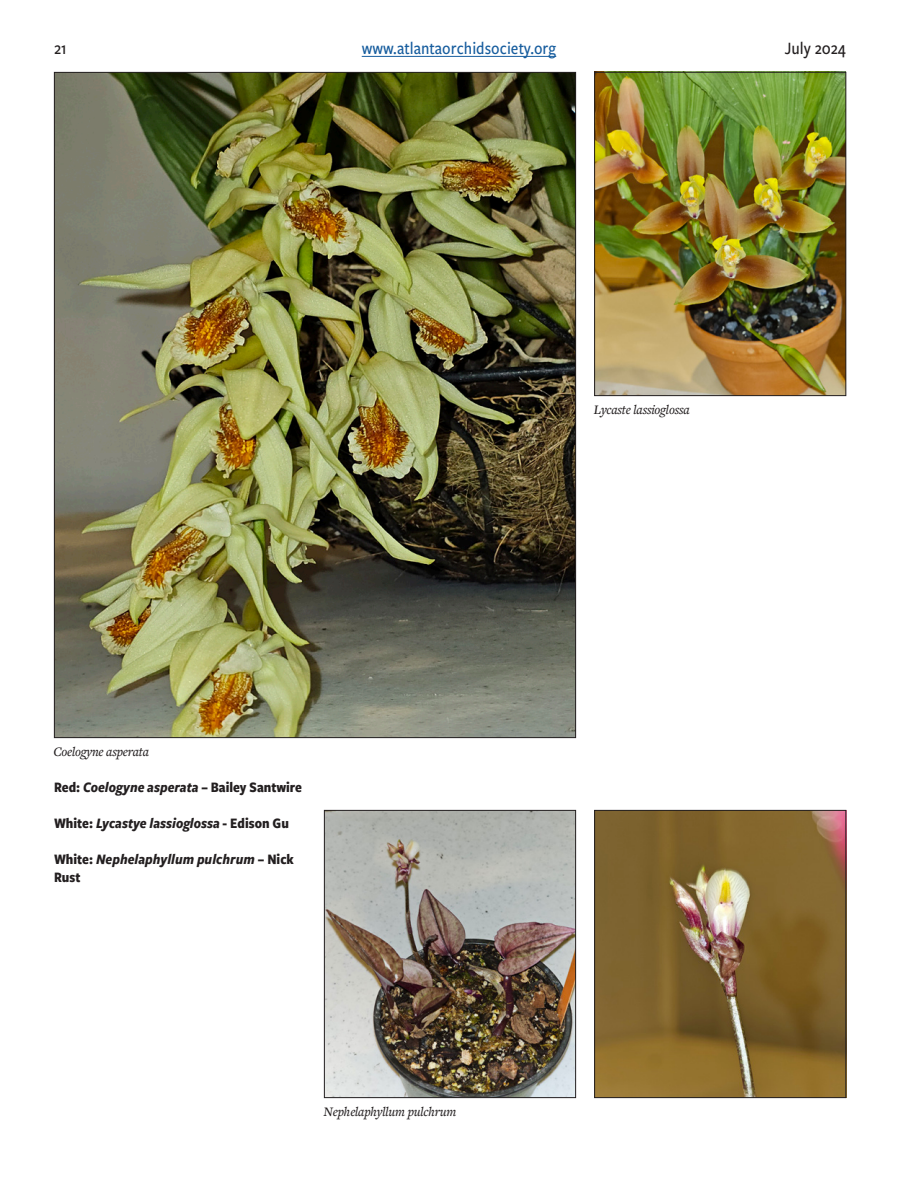
<style>
.page{position:relative;width:918px;height:1188px;background:#fff}
.page>*{position:absolute;margin:0;border:0;box-sizing:border-box;transform-origin:0 0}
.t1{font:500 18px "Freight Sans Cnd Pro";color:#175d9e}
.t2{font:500 18px "Freight Sans Cnd Pro";color:#231f20}
.ribbon_title{font:italic 700 15px/18px "Freight Sans Cnd Pro";color:#231f20}
.ribbon_title-2{font:700 15px "Freight Sans Cnd Pro";color:#231f20}
.t3{font:italic 500 13.5px "Freight Text Pro";letter-spacing:-.02em;color:#231f20}
.s1{font-style:italic}
.s2{font-style:normal}
</style>
<div class="page">
<hr style="left:362px;top:56px;width:194px;height:1px;background:#175d9e">
<img style="left:596px;top:74px;width:248px;height:320px">
<div style="left:594px;top:72px;width:252px;height:324px;border:1px solid #231f20"></div>
<img style="left:596px;top:812px;width:248px;height:284px">
<div style="left:594px;top:810px;width:252px;height:288px;border:1px solid #231f20"></div>
<img style="left:326px;top:812px;width:248px;height:284px">
<div style="left:324px;top:810px;width:252px;height:288px;border:1px solid #231f20"></div>
<img style="left:56px;top:74px;width:518px;height:662px">
<p class="t2" style="left:54px;top:36px;width:14px">21</p>
<p class="t1" style="left:362px;top:36px;width:196px">www.atlantaorchidsociety.org</p>
<p class="t2" style="left:785px;top:36px;width:63px">July 2024</p>
<p class="t3" style="left:54px;top:743px;width:97px">Coelogyne asperata</p>
<p class="ribbon_title-2" style="left:54px;top:777px;width:250px">Red: <span class="s1">Coelogyne asperata</span> – Bailey Santwire</p>
<p class="ribbon_title" style="left:54px;top:813px;width:236px"><span class="s2">White:</span> Lycastye lassioglossa <span class="s2">- Edison Gu</span></p>
<p class="ribbon_title" style="left:54px;top:849px;width:241px"><span class="s2">White:</span> Nephelaphyllum pulchrum <span class="s2">– Nick<br>Rust</span></p>
<p class="t3" style="left:324px;top:1103px;width:134px">Nephelaphyllum pulchrum</p>
<p class="t3" style="left:594px;top:401px;width:98px">Lycaste lassioglossa</p>
</div>
